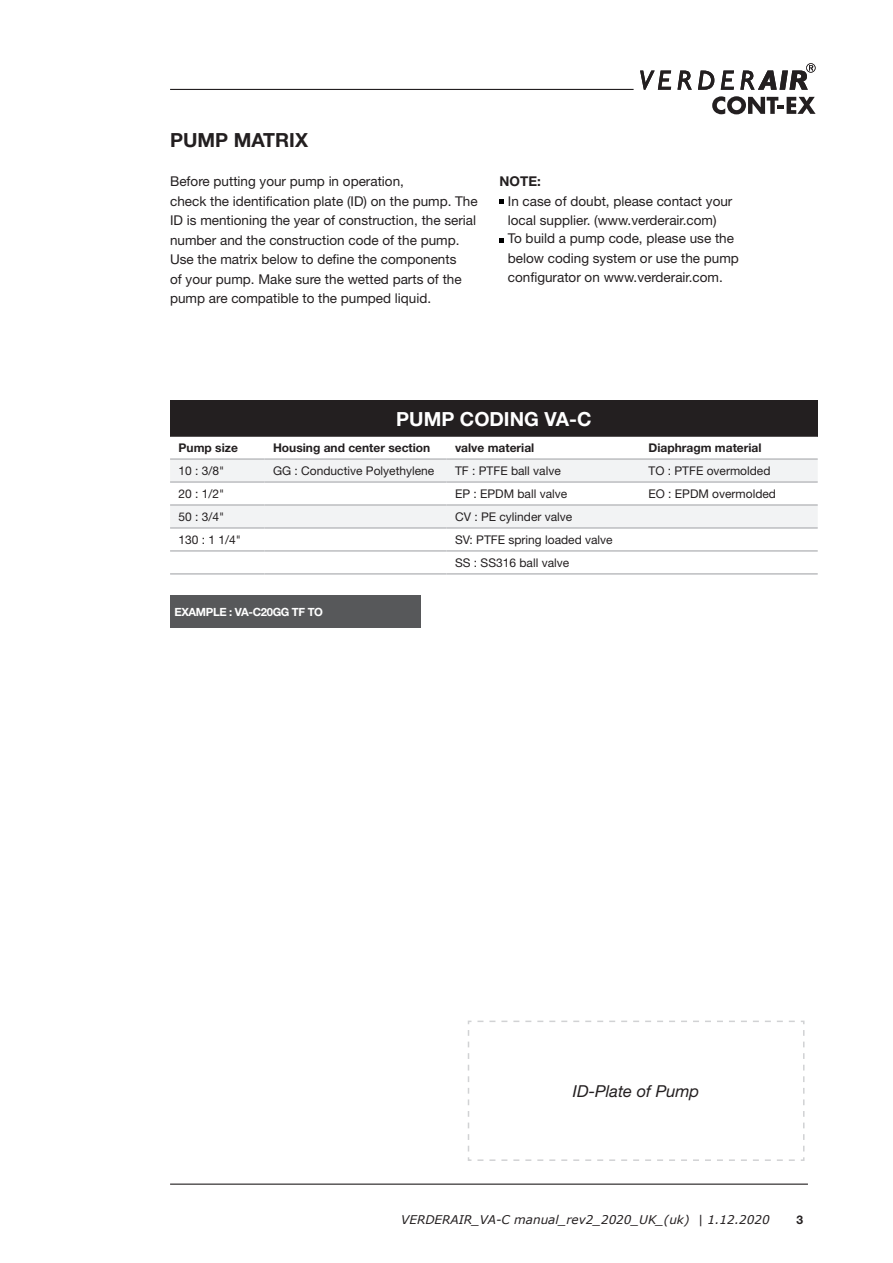
<style>
.page{position:relative;width:893px;height:1263px;background:#fff}
.page>*{position:absolute;margin:0;border:0;box-sizing:border-box;transform-origin:0 0}
.t1{font:700 19.5px "Helvetica Neue LT Std";color:#fff}
._01_Heading{font:700 19.5px "Helvetica Neue LT Std";color:#231f20}
._04_Adress{font:italic 16.5px "Helvetica Neue LT Std";color:#231f20}
._04_Body{font:13.5px/19.5px "Helvetica Neue LT Std";color:#231f20}
._04_Body-2{font:700 13.5px "Helvetica Neue LT Std";color:#231f20}
._04_Table_text{font:12px "Helvetica Neue LT Std";color:#231f20}
._04_Table_text-2{font:700 12px "Helvetica Neue LT Std";color:#231f20}
.t2{font:italic 12px "Verdana";color:#231f20}
.voetnoot{font:700 11.25px "Helvetica Neue LT Std";letter-spacing:-.03em;color:#fff}
</style>
<div class="page">
<hr style="left:170px;top:89px;width:464px;height:1px;background:#231f20">
<hr style="left:170px;top:1183px;width:638px;height:2px;background:#231f20">
<svg style="left:500px;top:200px;width:4px;height:4px"></svg>
<svg style="left:500px;top:239px;width:4px;height:4px"></svg>
<div style="left:170px;top:401px;width:648px;height:36px;background:#231f20"></div>
<svg style="left:170px;top:460px;width:647px;height:67px"></svg>
<hr style="left:170px;top:458px;width:94px;height:2px;background:#bcbdc0">
<hr style="left:264px;top:458px;width:182px;height:2px;background:#bcbdc0">
<hr style="left:446px;top:458px;width:194px;height:2px;background:#bcbdc0">
<hr style="left:640px;top:458px;width:178px;height:2px;background:#bcbdc0">
<hr style="left:170px;top:481px;width:94px;height:2px;background:#bcbdc0">
<hr style="left:264px;top:481px;width:182px;height:2px;background:#bcbdc0">
<hr style="left:446px;top:481px;width:194px;height:2px;background:#bcbdc0">
<hr style="left:640px;top:481px;width:178px;height:2px;background:#bcbdc0">
<hr style="left:170px;top:504px;width:94px;height:2px;background:#bcbdc0">
<hr style="left:264px;top:504px;width:182px;height:2px;background:#bcbdc0">
<hr style="left:446px;top:504px;width:194px;height:2px;background:#bcbdc0">
<hr style="left:640px;top:504px;width:178px;height:2px;background:#bcbdc0">
<hr style="left:170px;top:527px;width:94px;height:2px;background:#bcbdc0">
<hr style="left:264px;top:527px;width:182px;height:2px;background:#bcbdc0">
<hr style="left:446px;top:527px;width:194px;height:2px;background:#bcbdc0">
<hr style="left:640px;top:527px;width:178px;height:2px;background:#bcbdc0">
<hr style="left:170px;top:550px;width:94px;height:2px;background:#bcbdc0">
<hr style="left:170px;top:573px;width:94px;height:2px;background:#bcbdc0">
<hr style="left:264px;top:550px;width:182px;height:2px;background:#bcbdc0">
<hr style="left:264px;top:573px;width:182px;height:2px;background:#bcbdc0">
<hr style="left:446px;top:550px;width:194px;height:2px;background:#bcbdc0">
<hr style="left:446px;top:573px;width:194px;height:2px;background:#bcbdc0">
<hr style="left:640px;top:550px;width:178px;height:2px;background:#bcbdc0">
<hr style="left:640px;top:573px;width:178px;height:2px;background:#bcbdc0">
<div style="left:170px;top:596px;width:251px;height:32px;background:#57585a"></div>
<svg style="left:467px;top:1020px;width:338px;height:141px"></svg>
<svg style="left:640px;top:71px;width:31px;height:19px"></svg>
<svg style="left:677px;top:71px;width:15px;height:19px"></svg>
<svg style="left:698px;top:71px;width:16px;height:19px"></svg>
<svg style="left:721px;top:71px;width:13px;height:19px"></svg>
<svg style="left:740px;top:63px;width:75px;height:27px"></svg>
<svg style="left:712px;top:96px;width:104px;height:18px"></svg>
<p class="_01_Heading" style="left:170px;top:128px;width:139px">PUMP MATRIX</p>
<p class="_04_Body" style="left:170px;top:171px;width:235px">Before putting your pump in operation,</p>
<p class="_04_Body" style="left:170px;top:191px;width:309px">check the identification plate (ID) on the pump. The ID is mentioning the year of construction, the serial number and the construction code of the pump.<br>Use the matrix below to define the components<br>of your pump. Make sure the wetted parts of the pump are compatible to the pumped liquid.</p>
<p class="_04_Body-2" style="left:500px;top:173px;width:43px">NOTE:</p>
<p class="_04_Body" style="left:508px;top:191px;width:226px">In case of doubt, please contact your local supplier. (www.verderair.com)</p>
<p class="_04_Body" style="left:508px;top:228px;width:233px">To build a pump code, please use the below coding system or use the pump configurator on www.verderair.com.</p>
<p class="t1" style="left:396px;top:407px;width:197px">PUMP CODING VA-C</p>
<p class="_04_Table_text-2" style="left:179px;top:440px;width:61px">Pump size</p>
<p class="_04_Table_text-2" style="left:273px;top:440px;width:159px">Housing and center section</p>
<p class="_04_Table_text-2" style="left:455px;top:440px;width:81px">valve material</p>
<p class="_04_Table_text-2" style="left:648px;top:440px;width:115px">Diaphragm material</p>
<p class="_04_Table_text" style="left:179px;top:463px;width:47px">10 : 3/8"</p>
<p class="_04_Table_text" style="left:273px;top:463px;width:163px">GG : Conductive Polyethylene</p>
<p class="_04_Table_text" style="left:455px;top:463px;width:107px">TF : PTFE ball valve</p>
<p class="_04_Table_text" style="left:648px;top:463px;width:124px">TO : PTFE overmolded</p>
<p class="_04_Table_text" style="left:179px;top:486px;width:47px">20 : 1/2"</p>
<p class="_04_Table_text" style="left:455px;top:486px;width:114px">EP : EPDM ball valve</p>
<p class="_04_Table_text" style="left:648px;top:486px;width:129px">EO : EPDM overmolded</p>
<p class="_04_Table_text" style="left:179px;top:509px;width:47px">50 : 3/4"</p>
<p class="_04_Table_text" style="left:455px;top:509px;width:119px">CV : PE cylinder valve</p>
<p class="_04_Table_text" style="left:179px;top:532px;width:64px">130 : 1 1/4"</p>
<p class="_04_Table_text" style="left:455px;top:532px;width:159px">SV: PTFE spring loaded valve</p>
<p class="_04_Table_text" style="left:455px;top:555px;width:116px">SS : SS316 ball valve</p>
<p class="voetnoot" style="left:174px;top:605px;width:150px">EXAMPLE : VA-C20GG TF TO</p>
<p class="_04_Adress" style="left:573px;top:1081px;width:128px">ID-Plate of Pump</p>
<p class="t2" style="left:401px;top:1211px;width:370px">VERDERAIR_VA-C manual_rev2_2020_UK_(uk) | 1.12.2020</p>
<p class="_04_Table_text-2" style="left:796px;top:1212px;width:8px">3</p>
</div>
